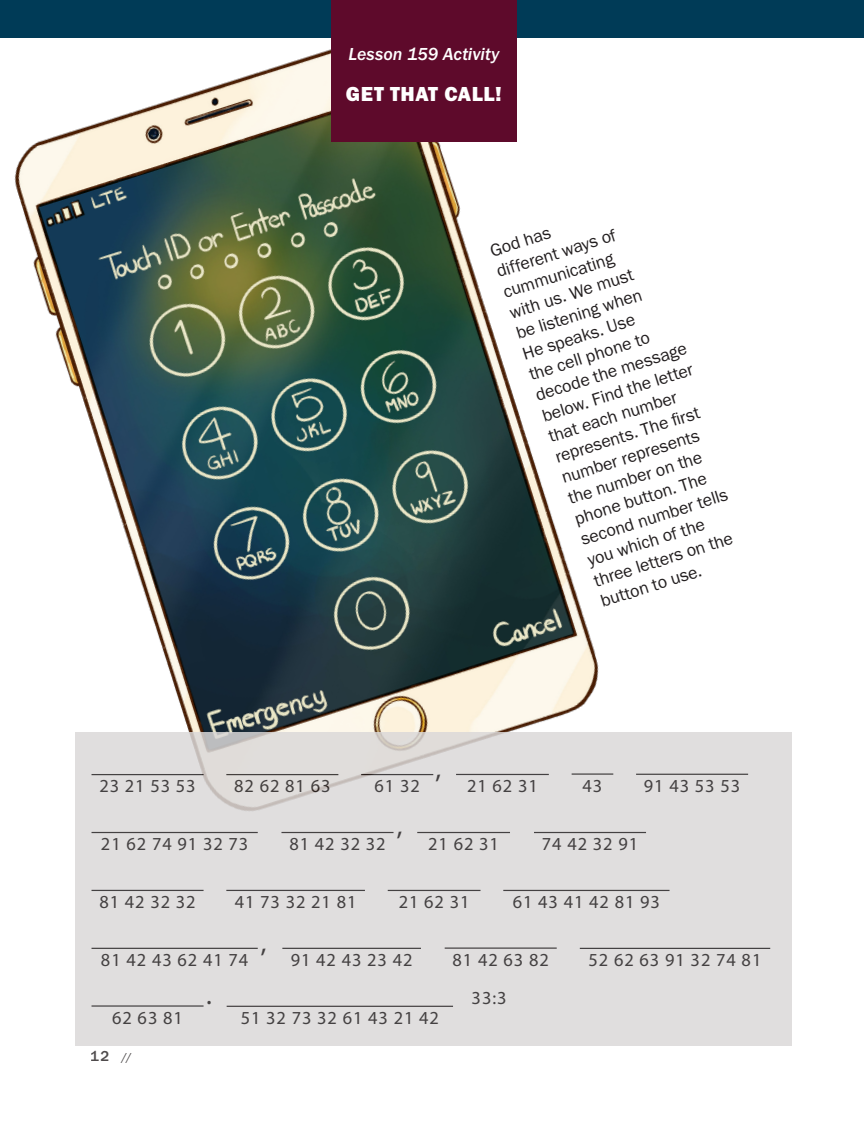
<style>
.page{position:relative;width:864px;height:1128px;background:#fff}
.page>*{position:absolute;margin:0;border:0;box-sizing:border-box;transform-origin:0 0}
.t1{font:27.6px "Myriad Pro";color:#231f20}
.Activity_-_Tab_-_Tit{font:21px "Franklin Gothic URW Hea";letter-spacing:.025em;color:#fff}
.t2{font:18.45px "Myriad Pro";letter-spacing:.05em;color:#231f20}
.Activity_-_Text{font:18px/21.6px "Franklin Gothic URW Boo";color:#231f20}
.t3{font:18px "Franklin Gothic URW Med Ita";color:#fff}
.t4{font:500 15px "Franklin Gothic URW";color:#231f20}
.s1{font-size:12px}
</style>
<div class="page">
<img style="left:14px;top:49px;width:585px;height:802px">
<div style="left:76px;top:732px;width:716px;height:312px;background:#dbd9d9"></div>
<hr style="left:92px;top:773px;width:112px;height:2px;background:#231f20">
<hr style="left:226px;top:773px;width:112px;height:2px;background:#231f20">
<hr style="left:361px;top:773px;width:72px;height:2px;background:#231f20">
<hr style="left:456px;top:773px;width:93px;height:2px;background:#231f20">
<hr style="left:572px;top:773px;width:41px;height:1px;background:#231f20">
<hr style="left:636px;top:773px;width:112px;height:1px;background:#231f20">
<hr style="left:92px;top:831px;width:166px;height:2px;background:#231f20">
<hr style="left:281px;top:831px;width:113px;height:2px;background:#231f20">
<hr style="left:417px;top:831px;width:93px;height:2px;background:#231f20">
<hr style="left:534px;top:831px;width:112px;height:2px;background:#231f20">
<hr style="left:92px;top:889px;width:112px;height:1px;background:#231f20">
<hr style="left:226px;top:889px;width:139px;height:1px;background:#231f20">
<hr style="left:388px;top:889px;width:93px;height:1px;background:#231f20">
<hr style="left:503px;top:889px;width:167px;height:1px;background:#231f20">
<hr style="left:92px;top:947px;width:166px;height:1px;background:#231f20">
<hr style="left:282px;top:947px;width:139px;height:1px;background:#231f20">
<hr style="left:445px;top:947px;width:112px;height:1px;background:#231f20">
<hr style="left:580px;top:947px;width:190px;height:1px;background:#231f20">
<hr style="left:92px;top:1005px;width:112px;height:1px;background:#231f20">
<hr style="left:227px;top:1005px;width:226px;height:1px;background:#231f20">
<div style="left:0;top:0;width:864px;height:38px;background:#003b57"></div>
<div style="left:331px;top:0;width:186px;height:142px;background:#5e0a2b"></div>
<p class="t3" style="left:348px;top:43px;width:152px">Lesson 159 Activity</p>
<p class="Activity_-_Tab_-_Tit" style="left:346px;top:81px;width:157px">GET THAT CALL!</p>
<p class="Activity_-_Text" style="left:484px;top:242px;width:161px;rotate:-18deg">God has<br>different ways of cummunicating<br>with us. We must<br>be listening when<br>He speaks. Use<br>the cell phone to decode the message below. Find the letter that each number represents. The fi rst number represents the number on the phone button. The second number tells you which of the three letters on the button to use.</p>
<h1 class="t1" style="left:435px;top:751px;width:7px">,</h1>
<p class="t2" style="left:99px;top:774px;width:98px">23 21 53 53</p>
<p class="t2" style="left:234px;top:774px;width:98px">82 62 81 63</p>
<p class="t2" style="left:375px;top:774px;width:47px">61 32</p>
<p class="t2" style="left:467px;top:774px;width:72px">21 62 31</p>
<p class="t2" style="left:583px;top:774px;width:21px">43</p>
<p class="t2" style="left:644px;top:774px;width:98px">91 43 53 53</p>
<h1 class="t1" style="left:397px;top:809px;width:7px">,</h1>
<p class="t2" style="left:101px;top:832px;width:149px">21 62 74 91 32 73</p>
<p class="t2" style="left:289px;top:832px;width:98px">81 42 32 32</p>
<p class="t2" style="left:428px;top:832px;width:72px">21 62 31</p>
<p class="t2" style="left:542px;top:832px;width:98px">74 42 32 91</p>
<p class="t2" style="left:99px;top:890px;width:98px">81 42 32 32</p>
<p class="t2" style="left:235px;top:890px;width:123px">41 73 32 21 81</p>
<p class="t2" style="left:399px;top:890px;width:72px">21 62 31</p>
<p class="t2" style="left:513px;top:890px;width:149px">61 43 41 42 81 93</p>
<h1 class="t1" style="left:261px;top:925px;width:7px">,</h1>
<p class="t2" style="left:101px;top:948px;width:149px">81 42 43 62 41 74</p>
<p class="t2" style="left:291px;top:948px;width:123px">91 42 43 23 42</p>
<p class="t2" style="left:453px;top:947px;width:98px">81 42 63 82</p>
<p class="t2" style="left:589px;top:948px;width:174px">52 62 63 91 32 74 81</p>
<h1 class="t1" style="left:206px;top:977px;width:7px">.</h1>
<p class="t2" style="left:112px;top:1005px;width:72px">62 63 81</p>
<p class="t2" style="left:241px;top:1006px;width:200px">51 32 73 32 61 43 21 42</p>
<p class="t4" style="left:90px;top:1046px;width:43px">12 <span class="s1">//</span></p>
<p class="t2" style="left:472px;top:986px;width:36px">33:3</p>
</div>
